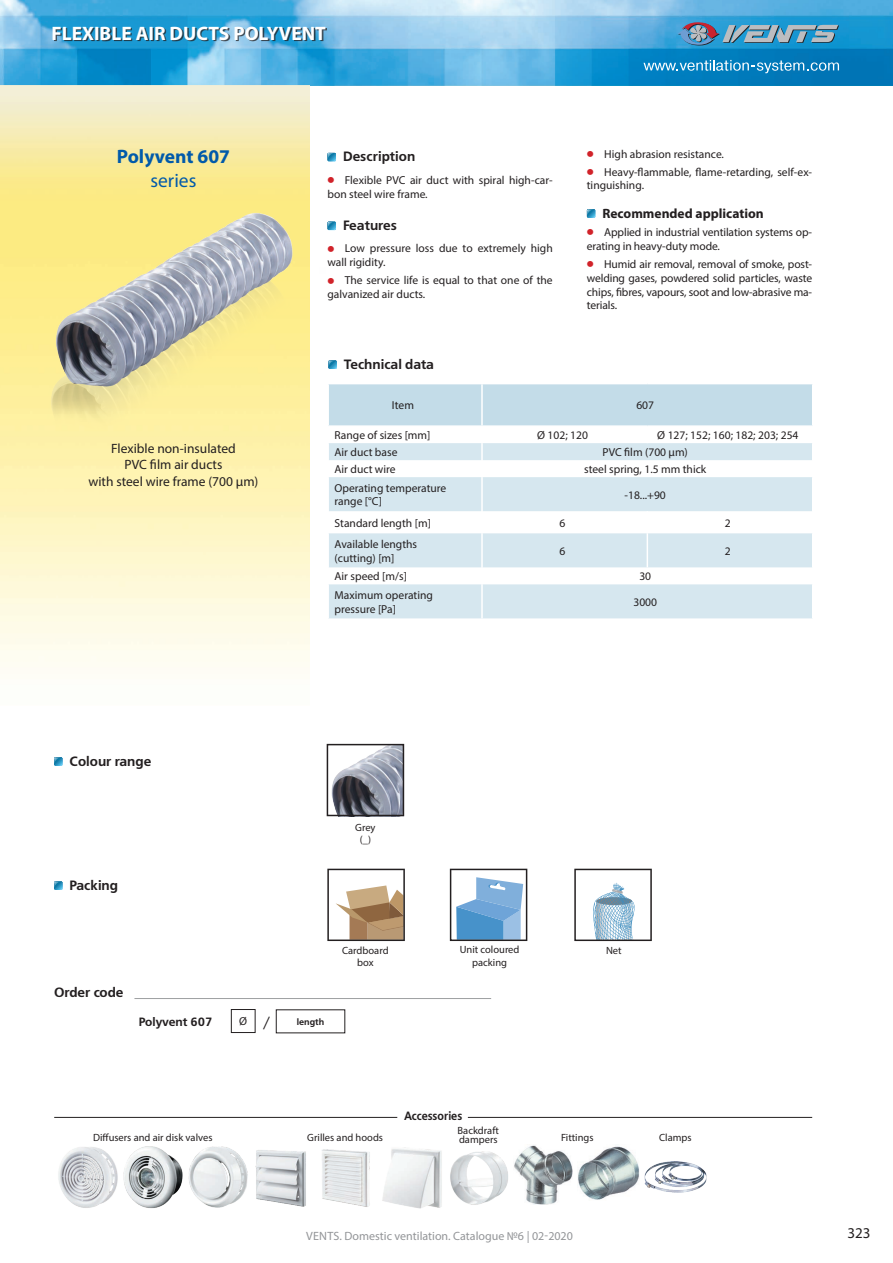
<style>
.page{position:relative;width:893px;height:1263px;background:#fff}
.page>*{position:absolute;margin:0;border:0;box-sizing:border-box;transform-origin:0 0}
.t1{font:700 19.5px "Myriad Pro";color:#fff}
.t2{font:700 19.5px "Myriad Pro";color:#015aaa}
.t3{font:19.5px "Myriad Pro";color:#015aaa}
.t4{font:15px "Myriad Pro";color:#231f20}
.t5{font:13.5px/16.2px "Myriad Pro";color:#231f20;text-align:center}
.t6{font:700 13.5px "Free Set C";color:#231f20}
.t7{font:700 13.5px "Myriad Pro";color:#231f20}
.t8{font:12px "Myriad Pro";color:#939598}
.t9{font:700 12px "Free Set C";color:#231f20}
.t10{font:700 12px "Free Set C";color:#231f20;scale:.9 1}
.t11{font:11.55px/13.8px "Myriad Pro";color:#231f20}
.t12{font:10.5px/12.6px "Myriad Pro";color:#231f20;text-align:center}
.t13{font:700 9px "Free Set C";color:#231f20}
.s1{font-family:"Free Set C";font-weight:700;font-size:17.4px;color:#d1232a}
</style>
<div class="page">
<img style="left:0;top:0;width:893px;height:85px">
<svg style="left:677px;top:22px;width:162px;height:24px;background:#5f96b7"></svg>
<svg style="left:643px;top:60px;width:196px;height:13px;background:#3a98ca"></svg>
<div style="left:54px;top:28px;width:273px;height:13px;background:#231f20;opacity:.75"></div>
<svg style="left:327px;top:153px;width:9px;height:8px"></svg>
<svg style="left:329px;top:222px;width:7px;height:8px"></svg>
<svg style="left:587px;top:209px;width:8px;height:9px"></svg>
<svg style="left:329px;top:477px;width:483px;height:141px;fill:#d6e7ef"></svg>
<hr style="left:481px;top:477px;width:2px;height:34px;background:#fff">
<hr style="left:481px;top:511px;width:2px;height:22px;background:#fff">
<svg style="left:647px;top:511px;width:1px;height:22px"></svg>
<hr style="left:481px;top:533px;width:2px;height:34px;background:#fff">
<hr style="left:647px;top:533px;width:1px;height:34px;background:#fff">
<svg style="left:481px;top:567px;width:2px;height:17px"></svg>
<hr style="left:481px;top:584px;width:2px;height:34px;background:#fff">
<svg style="left:329px;top:384px;width:484px;height:76px"></svg>
<hr style="left:647px;top:425px;width:166px;height:2px;background:#fff">
<svg style="left:329px;top:360px;width:8px;height:9px"></svg>
<svg style="left:54px;top:757px;width:8px;height:9px"></svg>
<svg style="left:54px;top:881px;width:8px;height:9px"></svg>
<svg style="left:327px;top:869px;width:78px;height:72px"></svg>
<svg style="left:450px;top:869px;width:77px;height:72px"></svg>
<svg style="left:574px;top:869px;width:78px;height:72px"></svg>
<img style="left:331px;top:747px;width:70px;height:66px">
<div style="left:327px;top:744px;width:77px;height:72px;border:2px solid #231f20"></div>
<hr style="left:134px;top:998px;width:357px;height:1px;background:#9d9fa2">
<div style="left:231px;top:1009px;width:24px;height:24px;border:1px solid #231f20"></div>
<hr style="left:54px;top:1117px;width:343px;height:1px;background:#231f20">
<hr style="left:468px;top:1117px;width:344px;height:1px;background:#231f20">
<img style="left:58px;top:1147px;width:60px;height:61px">
<img style="left:123px;top:1146px;width:60px;height:62px">
<img style="left:188px;top:1146px;width:118px;height:62px">
<img style="left:322px;top:1147px;width:120px;height:62px">
<img style="left:644px;top:1161px;width:63px;height:32px">
<img style="left:450px;top:1151px;width:58px;height:54px">
<img style="left:514px;top:1145px;width:59px;height:59px">
<img style="left:578px;top:1146px;width:61px;height:54px">
<img style="left:32px;top:210px;width:297px;height:262px">
<h1 class="t1" style="left:51px;top:20px;width:276px">FLEXIBLE AIR DUCTS POLYVENT</h1>
<h1 class="t2" style="left:117px;top:144px;width:115px">Polyvent 607</h1>
<h1 class="t3" style="left:150px;top:168px;width:48px">series</h1>
<p class="t6" style="left:343px;top:149px;width:74px">Description</p>
<p class="t11" style="left:327px;top:173px;width:227px"><span class="s1">•</span> Flexible PVC air duct with spiral high-car&shy;bon steel wire frame.</p>
<p class="t6" style="left:343px;top:217px;width:55px">Features</p>
<p class="t11" style="left:327px;top:241px;width:227px"><span class="s1">•</span> Low pressure loss due to extremely high wall rigidity.</p>
<p class="t11" style="left:327px;top:273px;width:227px"><span class="s1">•</span> The service life is equal to that one of the galvanized air ducts.</p>
<p class="t6" style="left:344px;top:356px;width:92px">Technical data</p>
<p class="t11" style="left:587px;top:147px;width:139px"><span class="s1">•</span> High abrasion resistance.</p>
<p class="t11" style="left:587px;top:165px;width:227px"><span class="s1">•</span> Heavy-flammable, flame-retarding, self-ex&shy;tinguishing.</p>
<p class="t7" style="left:602px;top:204px;width:163px">Recommended application</p>
<p class="t11" style="left:587px;top:225px;width:227px"><span class="s1">•</span> Applied in industrial ventilation systems op&shy;erating in heavy-duty mode.</p>
<p class="t11" style="left:587px;top:257px;width:227px;text-align:justify"><span class="s1">•</span> Humid air removal, removal of smoke, post&shy;welding gases, powdered solid particles, waste chips, fibres, vapours, soot and low-abrasive ma&shy;terials.</p>
<p class="t5" style="left:89px;top:440px;width:171px">Flexible non-insulated<br>PVC film air ducts<br>with steel wire frame (700 μm)</p>
<p class="t11" style="left:392px;top:398px;width:24px">Item</p>
<p class="t11" style="left:636px;top:398px;width:19px">607</p>
<p class="t11" style="left:335px;top:428px;width:97px">Range of sizes [mm]</p>
<p class="t11" style="left:537px;top:428px;width:52px">Ø 102; 120</p>
<p class="t11" style="left:657px;top:428px;width:143px">Ø 127; 152; 160; 182; 203; 254</p>
<p class="t11" style="left:335px;top:445px;width:64px">Air duct base</p>
<p class="t11" style="left:602px;top:445px;width:87px">PVC film (700 μm)</p>
<p class="t11" style="left:335px;top:462px;width:63px">Air duct wire</p>
<p class="t11" style="left:584px;top:462px;width:124px">steel spring, 1.5 mm thick</p>
<p class="t11" style="left:335px;top:481px;width:113px">Operating temperature range [°C]</p>
<p class="t11" style="left:625px;top:488px;width:43px">-18...+90</p>
<p class="t11" style="left:335px;top:516px;width:98px">Standard length [m]</p>
<p class="t11" style="left:560px;top:516px;width:7px">6</p>
<p class="t11" style="left:725px;top:516px;width:7px">2</p>
<p class="t11" style="left:335px;top:537px;width:84px">Available lengths (cutting) [m]</p>
<p class="t11" style="left:560px;top:544px;width:7px">6</p>
<p class="t11" style="left:725px;top:544px;width:7px">2</p>
<p class="t11" style="left:335px;top:569px;width:74px">Air speed [m/s]</p>
<p class="t11" style="left:639px;top:569px;width:13px">30</p>
<p class="t11" style="left:335px;top:588px;width:100px">Maximum operating pressure [Pa]</p>
<p class="t11" style="left:633px;top:595px;width:25px">3000</p>
<p class="t6" style="left:70px;top:753px;width:83px">Colour range</p>
<p class="t6" style="left:70px;top:877px;width:50px">Packing</p>
<p class="t12" style="left:355px;top:820px;width:22px">Grey (_)</p>
<p class="t6" style="left:54px;top:984px;width:71px">Order code</p>
<p class="t9" style="left:139px;top:1015px;width:75px">Polyvent 607</p>
<p class="t11" style="left:239px;top:1014px;width:9px">Ø</p>
<p class="t9" style="left:263px;top:1014px;width:9px">/</p>
<p class="t13" style="left:297px;top:1016px;width:29px">length</p>
<p class="t12" style="left:342px;top:944px;width:48px">Cardboard box</p>
<p class="t12" style="left:460px;top:943px;width:61px">Unit coloured packing</p>
<p class="t12" style="left:606px;top:944px;width:17px">Net</p>
<p class="t10" style="left:404px;top:1109px;width:66px">Accessories</p>
<p class="t12" style="left:458px;top:1126px;width:43px;line-height:9px;text-align:left">Backdraft dampers</p>
<p class="t12" style="left:93px;top:1131px;width:121px">Diffusers and air disk valves</p>
<p class="t12" style="left:307px;top:1130px;width:77px">Grilles and hoods</p>
<p class="t12" style="left:561px;top:1130px;width:34px">Fittings</p>
<p class="t12" style="left:659px;top:1131px;width:34px">Clamps</p>
<p class="t8" style="left:306px;top:1229px;width:268px">VENTS. Domestic ventilation. Catalogue №6 | 02-2020</p>
<p class="t4" style="left:847px;top:1224px;width:25px">323</p>
</div>
